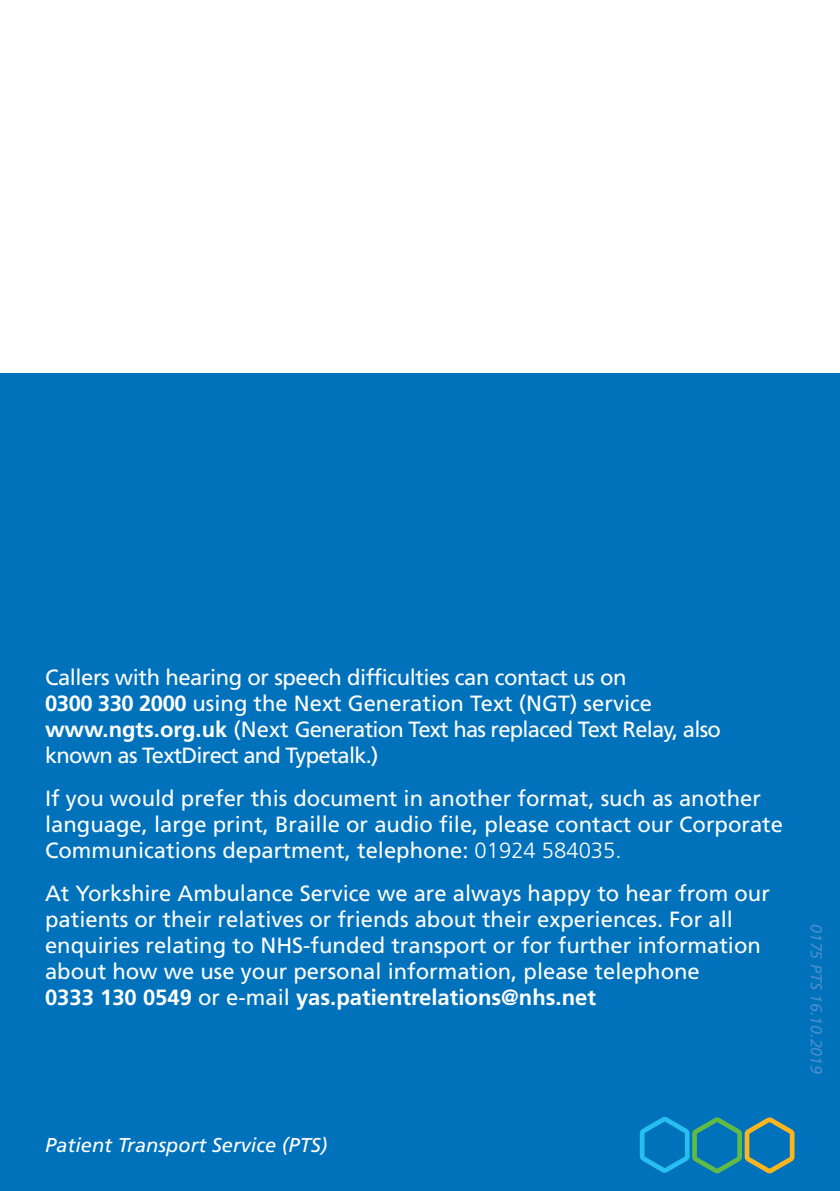
<style>
.page{position:relative;width:840px;height:1191px;background:#fff}
.page>*{position:absolute;margin:0;border:0;box-sizing:border-box;transform-origin:0 0}
.t1{font:22px/26px "Frutiger";color:#fff}
.t2{font:22px/26px "Frutiger";letter-spacing:-.02em;color:#fff}
.t3{font:italic 20px "Frutiger";color:#fff}
.t4{font:italic 16px "Frutiger";color:#478ecb}
.s1{font-weight:700}
.s2{font-weight:300}
</style>
<div class="page">
<div style="left:0;top:373px;width:839px;height:818px;background:#0072bc"></div>
<svg style="left:639px;top:1117px;width:155px;height:56px"></svg>
<p class="t2" style="left:45px;top:664px;width:677px">Callers with hearing or speech difficulties can contact us on<br><span class="s1">0300 330 2000</span> using the Next Generation Text (NGT) service <span class="s1">www.ngts.org.uk</span> (Next Generation Text has replaced Text Relay, also known as TextDirect and Typetalk.)</p>
<p class="t1" style="left:45px;top:785px;width:739px">If you would prefer this document in another format, such as another language, large print, Braille or audio file, please contact our Corporate<br>Communications department, telephone: <span class="s2">01924 584035.</span></p>
<p class="t1" style="left:45px;top:880px;width:726px">At Yorkshire Ambulance Service we are always happy to hear from our patients or their relatives or friends about their experiences. For all enquiries relating to NHS-funded transport or for further information about how we use your personal information, please telephone<br><span class="s1">0333 130 0549</span> or e-mail <span class="s1">yas.patientrelations@nhs.net</span></p>
<p class="t3" style="left:45px;top:1133px;width:283px">Patient Transport Service (PTS)</p>
<p class="t4" style="left:825px;top:923px;width:152px;rotate:90deg">0175 PTS 16.10.2019</p>
</div>
